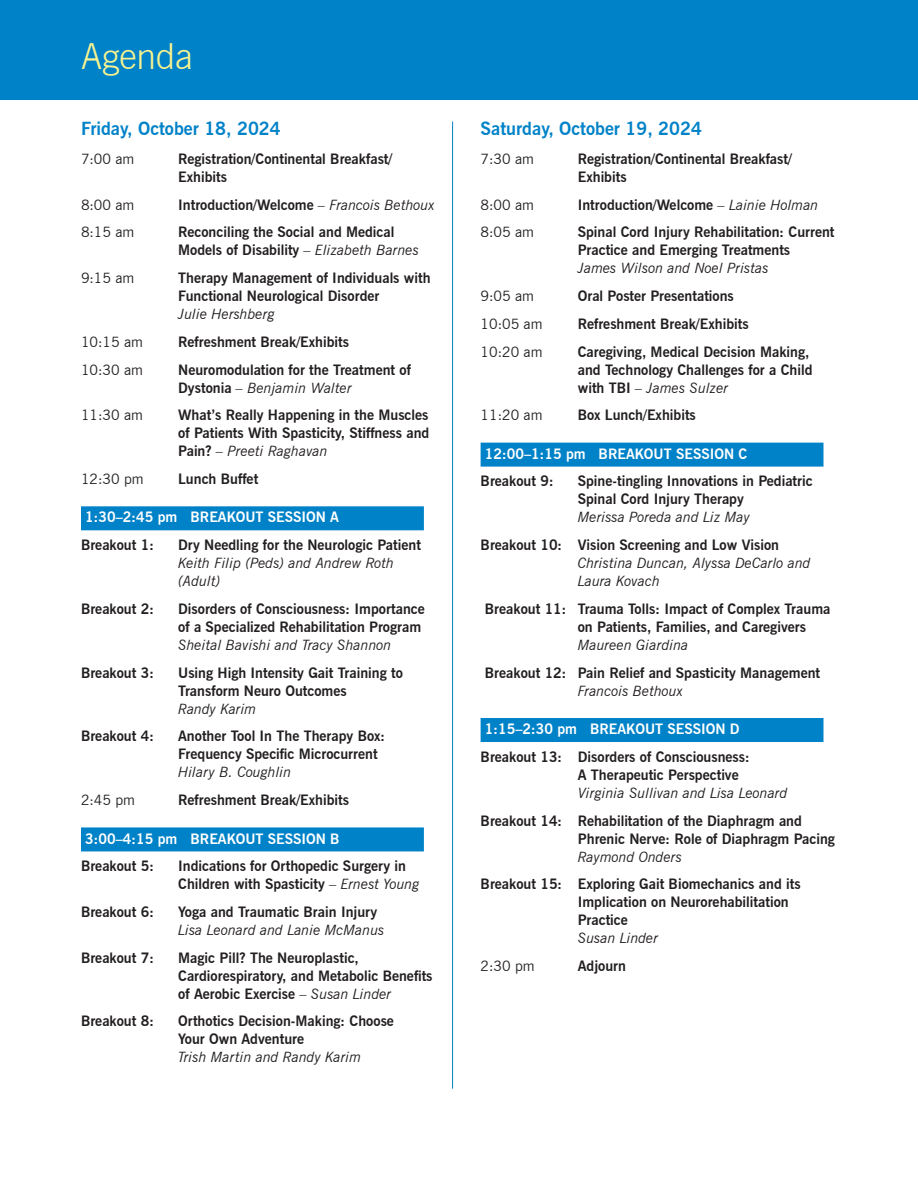
<style>
.page{position:relative;width:918px;height:1188px;background:#fff}
.page>*{position:absolute;margin:0;border:0;box-sizing:border-box;transform-origin:0 0}
.t1{font:300 36px "News Gothic BT";color:#f8f390}
.t2{font:700 18px "News Gothic BT";color:#0082c8}
.t3{font:700 14.25px/18px "News Gothic BT";color:#231f20}
.t4{font:italic 14.25px/18px "News Gothic BT";color:#231f20}
.t5{font:14.25px "News Gothic BT";color:#231f20}
.t6{font:700 14.25px "News Gothic BT";color:#fff}
.s1{font-weight:400;font-style:italic}
.s2{font-weight:400}
</style>
<div class="page">
<div style="left:0;top:0;width:918px;height:99px;background:#0082c8"></div>
<div style="left:81px;top:506px;width:343px;height:24px;background:#0082c8"></div>
<div style="left:81px;top:827px;width:343px;height:24px;background:#0082c8"></div>
<div style="left:481px;top:443px;width:343px;height:24px;background:#0082c8"></div>
<div style="left:481px;top:718px;width:343px;height:24px;background:#0082c8"></div>
<hr style="left:452px;top:122px;width:1px;height:967px;background:#0082c8">
<h1 class="t1" style="left:81px;top:34px;width:114px">Agenda</h1>
<p class="t2" style="left:81px;top:118px;width:201px">Friday, October 18, 2024</p>
<p class="t5" style="left:81px;top:150px;width:55px">7:00 am</p>
<p class="t3" style="left:178px;top:150px;width:216px">Registration/Continental Breakfast/<br>Exhibits</p>
<p class="t5" style="left:81px;top:196px;width:55px">8:00 am</p>
<p class="t3" style="left:178px;top:196px;width:258px">Introduction/Welcome <span class="s1">– Francois Bethoux</span></p>
<p class="t5" style="left:81px;top:224px;width:55px">8:15 am</p>
<p class="t3" style="left:178px;top:223px;width:242px">Reconciling the Social and Medical<br>Models of Disability <span class="s1">– Elizabeth Barnes</span></p>
<p class="t5" style="left:81px;top:269px;width:55px">9:15 am</p>
<p class="t3" style="left:178px;top:269px;width:254px">Therapy Management of Individuals with<br>Functional Neurological Disorder</p>
<p class="t4" style="left:178px;top:305px;width:98px">Julie Hershberg</p>
<p class="t5" style="left:81px;top:333px;width:64px">10:15 am</p>
<p class="t3" style="left:178px;top:333px;width:172px">Refreshment Break/Exhibits</p>
<p class="t5" style="left:81px;top:361px;width:64px">10:30 am</p>
<p class="t3" style="left:178px;top:360px;width:234px">Neuromodulation for the Treatment of<br>Dystonia <span class="s1">– Benjamin Walter</span></p>
<p class="t5" style="left:81px;top:407px;width:64px">11:30 am</p>
<p class="t3" style="left:178px;top:406px;width:253px;text-align:justify">What’s Really Happening in the Muscles of Patients With Spasticity, Stiffness and Pain? <span class="s1">– Preeti Raghavan</span></p>
<p class="t5" style="left:81px;top:470px;width:64px">12:30 pm</p>
<p class="t3" style="left:178px;top:470px;width:82px">Lunch Buffet</p>
<p class="t6" style="left:85px;top:509px;width:255px">1:30–2:45 pm BREAKOUT SESSION A</p>
<p class="t3" style="left:81px;top:536px;width:75px">Breakout 1:</p>
<p class="t3" style="left:178px;top:536px;width:244px">Dry Needling for the Neurologic Patient</p>
<p class="t4" style="left:178px;top:554px;width:217px">Keith Filip (Peds) and Andrew Roth (Adult)</p>
<p class="t3" style="left:81px;top:600px;width:75px">Breakout 2:</p>
<p class="t3" style="left:178px;top:600px;width:248px">Disorders of Consciousness: Importance of a Specialized Rehabilitation Program</p>
<p class="t4" style="left:178px;top:636px;width:215px">Sheital Bavishi and Tracy Shannon</p>
<p class="t3" style="left:81px;top:663px;width:75px">Breakout 3:</p>
<p class="t3" style="left:178px;top:663px;width:226px">Using High Intensity Gait Training to<br>Transform Neuro Outcomes</p>
<p class="t4" style="left:178px;top:699px;width:80px">Randy Karim</p>
<p class="t3" style="left:81px;top:727px;width:75px">Breakout 4:</p>
<p class="t3" style="left:178px;top:727px;width:208px">Another Tool In The Therapy Box:<br>Frequency Specific Microcurrent</p>
<p class="t4" style="left:178px;top:763px;width:115px">Hilary B. Coughlin</p>
<p class="t5" style="left:81px;top:791px;width:55px">2:45 pm</p>
<p class="t3" style="left:178px;top:791px;width:172px">Refreshment Break/Exhibits</p>
<p class="t6" style="left:85px;top:830px;width:256px">3:00–4:15 pm BREAKOUT SESSION B</p>
<p class="t3" style="left:81px;top:857px;width:75px">Breakout 5:</p>
<p class="t3" style="left:178px;top:857px;width:243px">Indications for Orthopedic Surgery in<br>Children with Spasticity <span class="s1">– Ernest Young</span></p>
<p class="t3" style="left:81px;top:903px;width:75px">Breakout 6:</p>
<p class="t3" style="left:178px;top:903px;width:201px">Yoga and Traumatic Brain Injury</p>
<p class="t4" style="left:178px;top:921px;width:208px">Lisa Leonard and Lanie McManus</p>
<p class="t3" style="left:81px;top:949px;width:75px">Breakout 7:</p>
<p class="t3" style="left:178px;top:949px;width:256px">Magic Pill? The Neuroplastic,<br>Cardiorespiratory, and Metabolic Benefits of Aerobic Exercise <span class="s2">–</span> <span class="s1">Susan Linder</span></p>
<p class="t3" style="left:81px;top:1012px;width:75px">Breakout 8:</p>
<p class="t3" style="left:178px;top:1012px;width:217px">Orthotics Decision-Making: Choose<br>Your Own Adventure</p>
<p class="t4" style="left:178px;top:1048px;width:184px">Trish Martin and Randy Karim</p>
<p class="t2" style="left:481px;top:118px;width:223px">Saturday, October 19, 2024</p>
<p class="t5" style="left:481px;top:150px;width:55px">7:30 am</p>
<p class="t3" style="left:578px;top:150px;width:216px">Registration/Continental Breakfast/<br>Exhibits</p>
<p class="t5" style="left:481px;top:196px;width:55px">8:00 am</p>
<p class="t3" style="left:578px;top:196px;width:242px">Introduction/Welcome <span class="s1">– Lainie Holman</span></p>
<p class="t5" style="left:481px;top:224px;width:55px">8:05 am</p>
<p class="t3" style="left:578px;top:223px;width:258px">Spinal Cord Injury Rehabilitation: Current<br>Practice and Emerging Treatments</p>
<p class="t4" style="left:578px;top:259px;width:192px">James Wilson and Noel Pristas</p>
<p class="t5" style="left:481px;top:287px;width:55px">9:05 am</p>
<p class="t3" style="left:578px;top:287px;width:158px">Oral Poster Presentations</p>
<p class="t5" style="left:481px;top:315px;width:64px">10:05 am</p>
<p class="t3" style="left:578px;top:315px;width:172px">Refreshment Break/Exhibits</p>
<p class="t5" style="left:481px;top:343px;width:64px">10:20 am</p>
<p class="t3" style="left:578px;top:342px;width:236px">Caregiving, Medical Decision Making, and Technology Challenges for a Child with TBI <span class="s1">– James Sulzer</span></p>
<p class="t5" style="left:481px;top:407px;width:64px">11:20 am</p>
<p class="t3" style="left:578px;top:406px;width:120px">Box Lunch/Exhibits</p>
<p class="t6" style="left:485px;top:445px;width:264px">12:00–1:15 pm BREAKOUT SESSION C</p>
<p class="t3" style="left:481px;top:472px;width:75px">Breakout 9:</p>
<p class="t3" style="left:578px;top:472px;width:236px">Spine-tingling Innovations in Pediatric<br>Spinal Cord Injury Therapy</p>
<p class="t4" style="left:578px;top:508px;width:174px">Merissa Poreda and Liz May</p>
<p class="t3" style="left:481px;top:536px;width:300px">Breakout 10: Vision Screening and Low Vision</p>
<p class="t4" style="left:578px;top:554px;width:234px">Christina Duncan, Alyssa DeCarlo and<br>Laura Kovach</p>
<p class="t3" style="left:578px;top:600px;width:254px;text-indent:-93px">Breakout 11: Trauma Tolls: Impact of Complex Trauma on Patients, Families, and Caregivers</p>
<p class="t4" style="left:578px;top:636px;width:112px">Maureen Giardina</p>
<p class="t3" style="left:485px;top:663px;width:337px">Breakout 12: Pain Relief and Spasticity Management</p>
<p class="t4" style="left:578px;top:681px;width:107px">Francois Bethoux</p>
<p class="t6" style="left:485px;top:720px;width:256px">1:15–2:30 pm BREAKOUT SESSION D</p>
<p class="t3" style="left:578px;top:748px;width:174px;text-indent:-97px">Breakout 13: Disorders of Consciousness:<br>A Therapeutic Perspective</p>
<p class="t4" style="left:578px;top:784px;width:211px">Virginia Sullivan and Lisa Leonard</p>
<p class="t3" style="left:578px;top:811px;width:259px;text-indent:-97px">Breakout 14: Rehabilitation of the Diaphragm and<br>Phrenic Nerve: Role of Diaphragm Pacing</p>
<p class="t4" style="left:578px;top:847px;width:106px">Raymond Onders</p>
<p class="t3" style="left:578px;top:875px;width:224px;text-indent:-97px">Breakout 15: Exploring Gait Biomechanics and its<br>Implication on Neurorehabilitation<br>Practice</p>
<p class="t4" style="left:578px;top:929px;width:82px">Susan Linder</p>
<p class="t5" style="left:481px;top:957px;width:55px">2:30 pm</p>
<p class="t3" style="left:578px;top:957px;width:50px">Adjourn</p>
</div>
